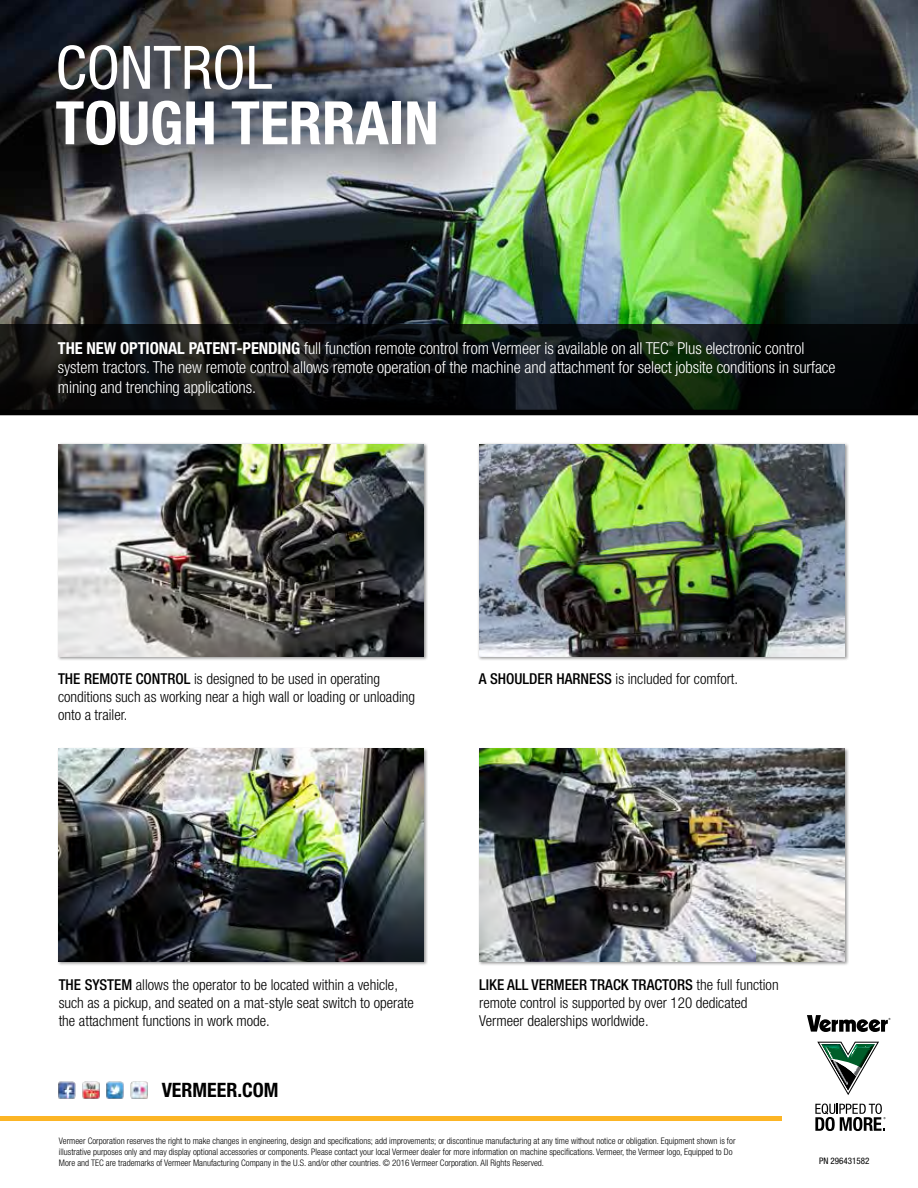
<style>
.page{position:relative;width:918px;height:1188px;background:#fff}
.page>*{position:absolute;margin:0;border:0;box-sizing:border-box;transform-origin:0 0}
.t1{font:700 condensed 60px "Helvetica Neue";color:#fff}
.t2{font:condensed 60px "Helvetica Neue";color:#fff}
.t3{font:700 condensed 19.8px "Helvetica Neue";color:#000}
.t4{font:300 condensed 16.5px/19.8px "Helvetica Neue";letter-spacing:-.005em;color:#fff}
.t5{font:300 condensed 15px/18px "Helvetica Neue";color:#000}
.t6{font:300 condensed 9px/10.8px "Helvetica Neue";color:#000}
.t7{font:condensed 9px "Helvetica Neue";color:#000}
.t8{font:300 condensed 6.15px "Helvetica Neue";color:#fff}
.s1{font-weight:700}
.s2{font-weight:500}
</style>
<div class="page">
<img style="left:0;top:0;width:918px;height:324px">
<div style="left:0;top:410px;width:918px;height:5px;background:#000"></div>
<svg style="left:807px;top:1015px;width:83px;height:17px"></svg>
<svg style="left:815px;top:1104px;width:71px;height:27px"></svg>
<svg style="left:817px;top:1042px;width:62px;height:53px"></svg>
<hr style="left:0;top:1116px;width:781px;height:4px;background:#fcb525">
<img style="left:58px;top:1081px;width:89px;height:18px">
<div style="left:57px;top:442px;width:371px;height:219px;background:#000;opacity:.4"></div>
<img style="left:58px;top:444px;width:366px;height:213px">
<div style="left:477px;top:442px;width:372px;height:219px;background:#000;opacity:.4"></div>
<img style="left:479px;top:444px;width:366px;height:213px">
<div style="left:57px;top:747px;width:371px;height:219px;background:#000;opacity:.4"></div>
<img style="left:58px;top:749px;width:366px;height:213px">
<div style="left:478px;top:747px;width:371px;height:219px;background:#000;opacity:.4"></div>
<img style="left:479px;top:749px;width:366px;height:213px">
<svg style="left:0;top:324px;width:918px;height:86px;background:#0b0e0d"></svg>
<h1 class="t2" style="left:56px;top:33px;width:218px">CONTROL</h1>
<h1 class="t1" style="left:56px;top:87px;width:385px">TOUGH TERRAIN</h1>
<h3 class="t4" style="left:58px;top:338px;width:612px"><span class="s1">THE NEW OPTIONAL PATENT-PENDING</span> full function remote control from Vermeer is available on all TEC</h3>
<p class="t8" style="left:669px;top:340px;width:6px">®</p>
<h3 class="t4" style="left:58px;top:338px;width:779px;text-indent:620px">Plus electronic control system tractors. The new remote control allows remote operation of the machine and attachment for select jobsite conditions in surface mining and trenching applications.</h3>
<h3 class="t5" style="left:58px;top:670px;width:359px"><span class="s2">THE REMOTE CONTROL</span> is designed to be used in operating conditions such as working near a high wall or loading or unloading onto a trailer.</h3>
<h3 class="t5" style="left:479px;top:670px;width:261px"><span class="s2">A SHOULDER HARNESS</span> is included for comfort.</h3>
<h3 class="t5" style="left:59px;top:976px;width:357px"><span class="s2">THE SYSTEM</span> allows the operator to be located within a vehicle, such as a pickup, and seated on a mat-style seat switch to operate the attachment functions in work mode.</h3>
<h2 class="t3" style="left:162px;top:1078px;width:118px">VERMEER.COM</h2>
<h3 class="t5" style="left:479px;top:976px;width:301px"><span class="s2">LIKE ALL VERMEER TRACK TRACTORS</span> the full function remote control is supported by over 120 dedicated<br>Vermeer dealerships worldwide.</h3>
<p class="t6" style="left:59px;top:1136px;width:678px">Vermeer Corporation reserves the right to make changes in engineering, design and specifications; add improvements; or discontinue manufacturing at any time without notice or obligation. Equipment shown is for illustrative purposes only and may display optional accessories or components. Please contact your local Vermeer dealer for more information on machine specifications. Vermeer, the Vermeer logo, Equipped to Do<br>More and TEC are trademarks of Vermeer Manufacturing Company in the U.S. and/or other countries. © 2016 Vermeer Corporation. All Rights Reserved.</p>
<p class="t7" style="left:819px;top:1156px;width:52px">PN 296431582</p>
</div>
